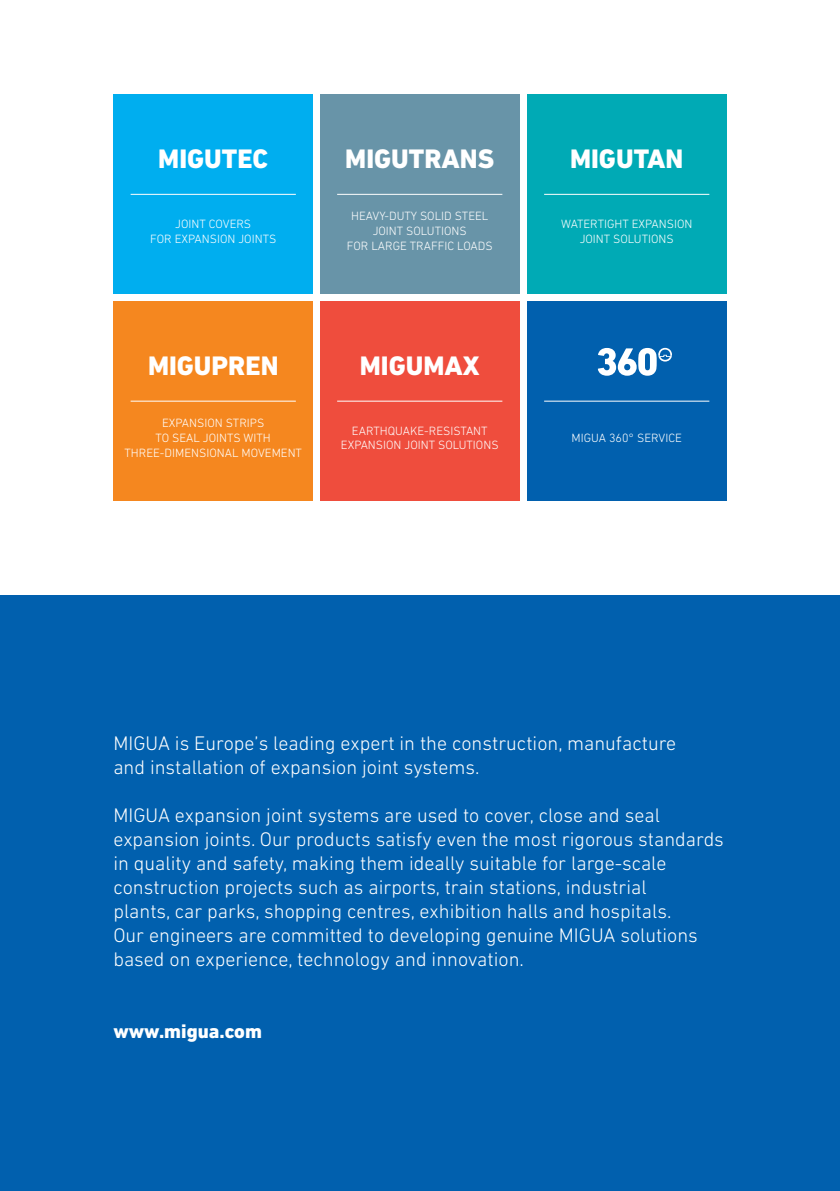
<style>
.page{position:relative;width:840px;height:1191px;background:#fff}
.page>*{position:absolute;margin:0;border:0;box-sizing:border-box;transform-origin:0 0}
.t1{font:800 27.2px "DIN Next LT Pro";color:#fff}
.t2{font:300 20px/24px "DIN Next LT Pro";color:#fff}
.t3{font:800 20px "DIN Next LT Pro";color:#fff}
.t4{font:300 12.2px/14.8px "DIN Next LT Pro";color:#fff;text-align:center}
</style>
<div class="page">
<img style="left:839px;top:595px;width:1px;height:596px">
<div style="left:0;top:595px;width:839px;height:596px;background:#0160ae"></div>
<div style="left:113px;top:95px;width:200px;height:199px;background:#00aeef"></div>
<hr style="left:130px;top:194px;width:166px;height:1px;background:#fff">
<div style="left:320px;top:95px;width:199px;height:199px;background:#6894a8"></div>
<hr style="left:337px;top:194px;width:165px;height:1px;background:#fff">
<div style="left:526px;top:95px;width:200px;height:199px;background:#00aab5"></div>
<hr style="left:544px;top:194px;width:165px;height:1px;background:#fff">
<div style="left:113px;top:301px;width:200px;height:200px;background:#f5871f"></div>
<hr style="left:130px;top:401px;width:166px;height:1px;background:#fff">
<div style="left:320px;top:301px;width:199px;height:200px;background:#ef4d3d"></div>
<hr style="left:337px;top:401px;width:165px;height:1px;background:#fff">
<div style="left:526px;top:301px;width:200px;height:200px;background:#0160ae"></div>
<hr style="left:544px;top:401px;width:165px;height:1px;background:#fff">
<svg style="left:597px;top:348px;width:74px;height:28px"></svg>
<h1 class="t1" style="left:158px;top:143px;width:111px">MIGUTEC</h1>
<h1 class="t1" style="left:345px;top:143px;width:150px">MIGUTRANS</h1>
<h1 class="t1" style="left:569px;top:143px;width:115px">MIGUTAN</h1>
<p class="t4" style="left:150px;top:216px;width:128px">JOINT COVERS<br>FOR EXPANSION JOINTS</p>
<p class="t4" style="left:346px;top:209px;width:147px">HEAVY-DUTY SOLID STEEL<br>JOINT SOLUTIONS<br>FOR LARGE TRAFFIC LOADS</p>
<p class="t4" style="left:560px;top:216px;width:133px">WATERTIGHT EXPANSION<br>JOINT SOLUTIONS</p>
<h1 class="t1" style="left:148px;top:350px;width:132px">MIGUPREN</h1>
<h1 class="t1" style="left:359px;top:350px;width:121px">MIGUMAX</h1>
<p class="t4" style="left:124px;top:415px;width:179px">EXPANSION STRIPS<br>TO SEAL JOINTS WITH<br>THREE-DIMENSIONAL MOVEMENT</p>
<p class="t4" style="left:341px;top:423px;width:159px">EARTHQUAKE-RESISTANT<br>EXPANSION JOINT SOLUTIONS</p>
<p class="t4" style="left:571px;top:430px;width:112px">MIGUA 360° SERVICE</p>
<p class="t2" style="left:113px;top:731px;width:564px">MIGUA is Europe’s leading expert in the construction, manufacture and installation of expansion joint systems.</p>
<p class="t2" style="left:113px;top:803px;width:611px">MIGUA expansion joint systems are used to cover, close and seal expansion joints. Our products satisfy even the most rigorous standards in quality and safety, making them ideally suitable for large-scale construction projects such as airports, train stations, industrial<br>plants, car parks, shopping centres, exhibition halls and hospitals.<br>Our engineers are committed to developing genuine MIGUA solutions based on experience, technology and innovation.</p>
<p class="t3" style="left:113px;top:1019px;width:150px">www.migua.com</p>
</div>
